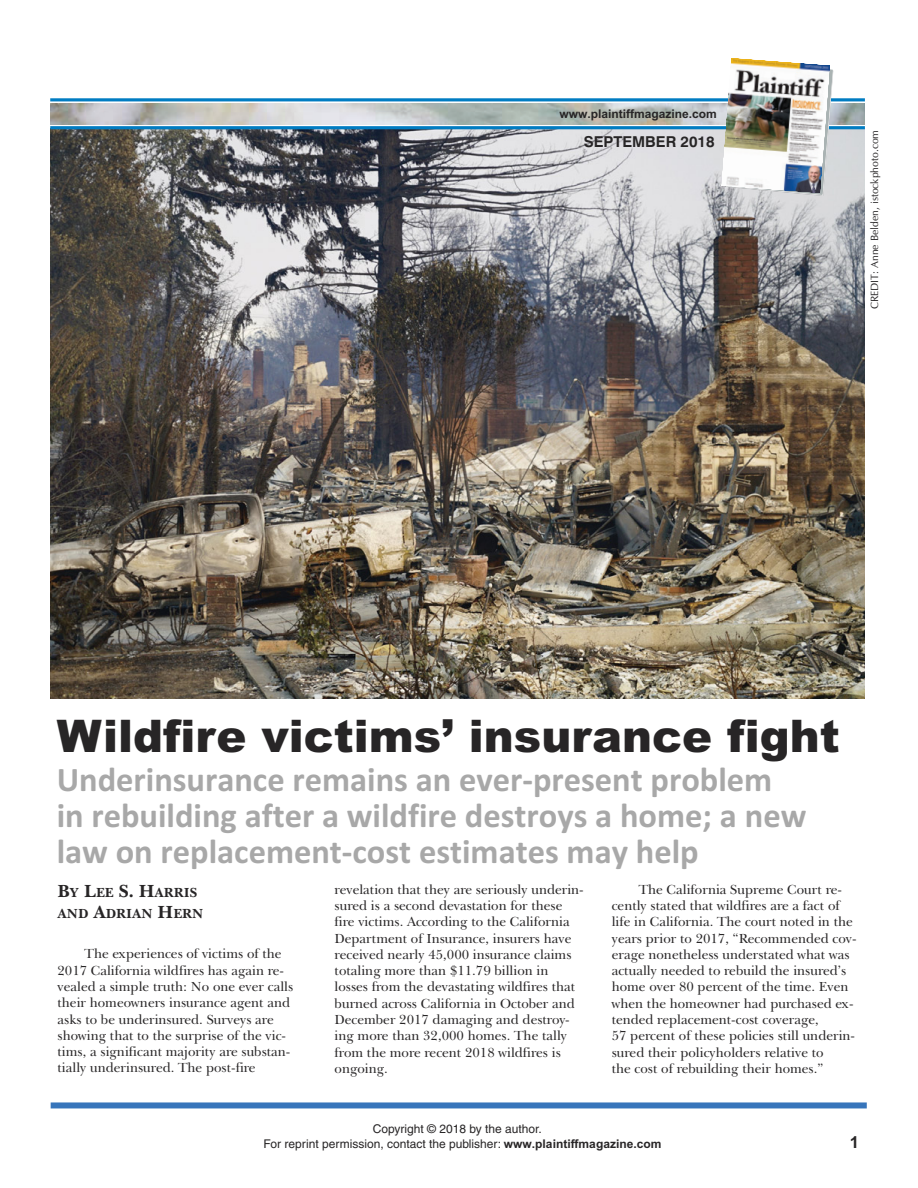
<style>
.page{position:relative;width:918px;height:1188px;background:#fff}
.page>*{position:absolute;margin:0;border:0;box-sizing:border-box;transform-origin:0 0}
.t1{font:45px "Arial MT Black";color:#272526}
.t2{font:700 34.5px/36px "Calibri";color:#a8a8a8}
.t3{font:700 16.5px "Arial";color:#272526}
.t4{font:700 15px "Swiss 721 BT";color:#272526}
.t5{font:13.5px/16.4px "New Baskerville IT Cby BT";color:#272526}
.t6{font:700 13.5px/21.6px "New Baskerville IT Cby BT";color:#272526}
.t7{font:12px/15px "Helvetica";color:#272526}
.t8{font:700 12px "Arial";color:#272526}
.t9{font:10.5px "CG Omega";color:#272526}
.s1{font-size:18px}
.s2{font-family:"Arial";font-weight:700}
</style>
<div class="page">
<img style="left:51px;top:129px;width:813px;height:570px">
<div style="left:51px;top:1102px;width:816px;height:6px;background:#3775bb"></div>
<img style="left:51px;top:103px;width:814px;height:21px">
<hr style="left:51px;top:98px;width:814px;height:3px;background:#007cc2">
<hr style="left:51px;top:126px;width:814px;height:3px;background:#007cc2">
<svg style="left:724px;top:69px;width:109px;height:127px"></svg>
<img style="left:721px;top:58px;width:109px;height:136px">
<p class="t8" style="left:559px;top:107px;width:159px">www.plaintiffmagazine.com</p>
<p class="t4" style="left:584px;top:134px;width:132px">SEPTEMBER 2018</p>
<p class="t9" style="left:868px;top:309px;width:181px;rotate:-90deg">CREDIT: Anne Belden, istockphoto.com</p>
<h1 class="t1" style="left:57px;top:720px;width:785px">Wildfire victims’ insurance fight</h1>
<h2 class="t2" style="left:57px;top:765px;width:751px">Underinsurance remains an ever-present problem in rebuilding after a wildfire destroys a home; a new law on replacement-cost estimates may help</h2>
<p class="t6" style="left:58px;top:883px;width:147px"><span class="s1">B</span>Y <span class="s1">L</span>EE <span class="s1">S. H</span>ARRIS<br>AND <span class="s1">A</span>DRIAN <span class="s1">H</span>ERN</p>
<p class="t5" style="left:58px;top:947px;width:237px;text-indent:27px">The experiences of victims of the 2017 California wildfires has again re&shy;vealed a simple truth: No one ever calls their homeowners insurance agent and asks to be underinsured. Surveys are showing that to the surprise of the vic&shy;tims, a significant majority are substan&shy;tially underinsured. The post-fire</p>
<p class="t5" style="left:335px;top:883px;width:251px">revelation that they are seriously underin&shy;sured is a second devastation for these fire victims. According to the California Department of Insurance, insurers have received nearly 45,000 insurance claims totaling more than $11.79 billion in losses from the devastating wildfires that burned across California in October and December 2017 damaging and destroy&shy;ing more than 32,000 homes. The tally from the more recent 2018 wildfires is ongoing.</p>
<p class="t5" style="left:612px;top:883px;width:246px;text-indent:27px">The California Supreme Court re&shy;cently stated that wildfires are a fact of life in California. The court noted in the years prior to 2017, “Recommended cov&shy;erage nonetheless understated what was actually needed to rebuild the insured’s home over 80 percent of the time. Even when the homeowner had purchased ex&shy;tended replacement-cost coverage,<br>57 percent of these policies still underin&shy;sured their policyholders relative to<br>the cost of rebuilding their homes.”</p>
<p class="t7" style="left:264px;top:1122px;width:399px;text-indent:109px">Copyright © 2018 by the author.<br>For reprint permission, contact the publisher: <span class="s2">www.plaintiffmagazine.com</span></p>
<p class="t3" style="left:850px;top:1133px;width:11px">1</p>
</div>
